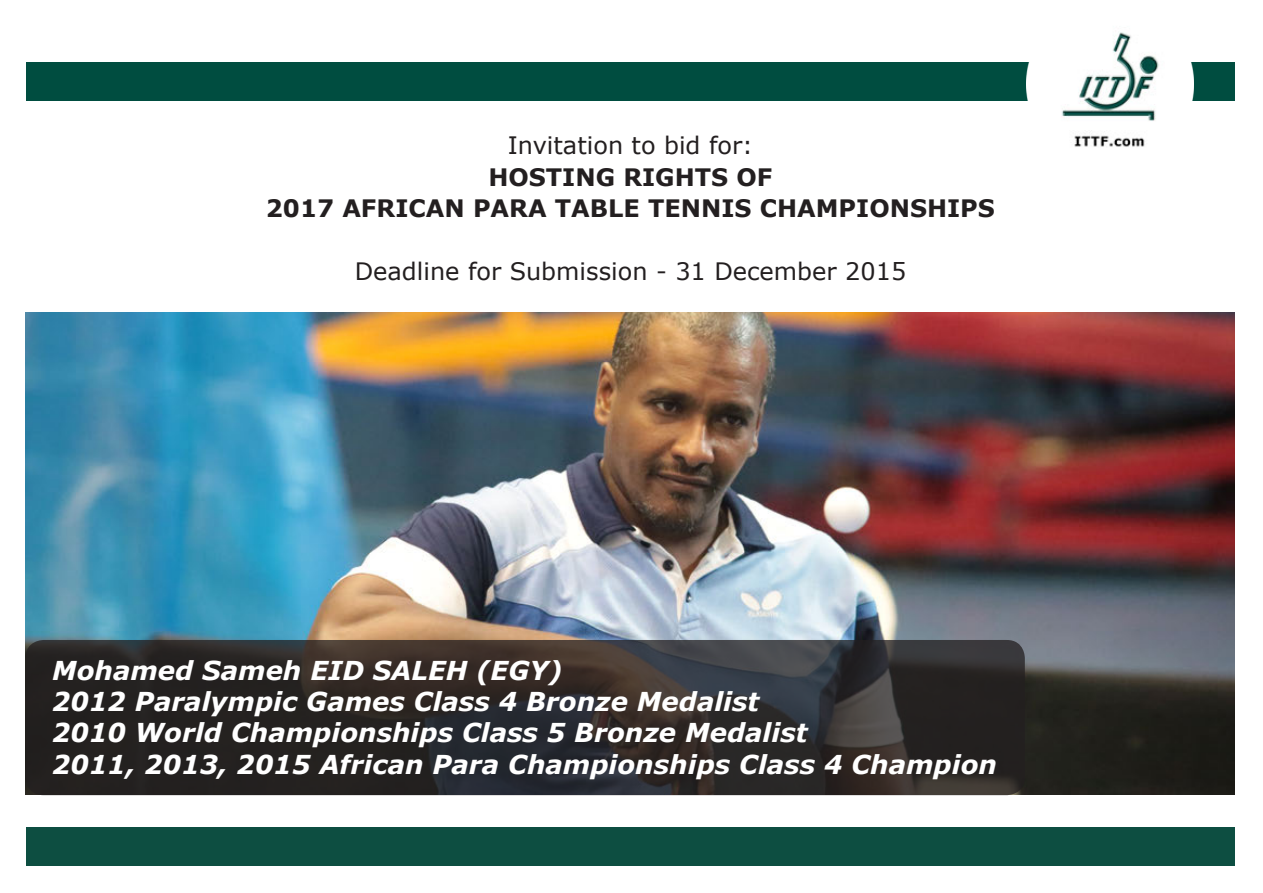
<style>
.page{position:relative;width:1263px;height:893px;background:#fff}
.page>*{position:absolute;margin:0;border:0;box-sizing:border-box;transform-origin:0 0}
.t1{font:italic 700 25.95px "Verdana";color:#fff}
.t2{font:24px "Verdana";color:#231f20}
.t3{font:700 24px "Verdana";color:#231f20}
</style>
<div class="page">
<div style="left:26px;top:62px;width:1208px;height:39px;background:#004d40"></div>
<img style="left:1026px;top:32px;width:168px;height:115px">
<div style="left:26px;top:827px;width:1208px;height:38px;background:#0d4e41"></div>
<img style="left:26px;top:313px;width:1208px;height:482px">
<svg style="left:26px;top:640px;width:999px;height:155px;background:#2d2a2a"></svg>
<p class="t2" style="left:508px;top:129px;width:247px">Invitation to bid for:</p>
<p class="t3" style="left:488px;top:160px;width:286px">HOSTING RIGHTS OF</p>
<p class="t3" style="left:266px;top:192px;width:730px">2017 AFRICAN PARA TABLE TENNIS CHAMPIONSHIPS</p>
<p class="t2" style="left:355px;top:255px;width:553px">Deadline for Submission - 31 December 2015</p>
<p class="t1" style="left:52px;top:652px;width:512px">Mohamed Sameh EID SALEH (EGY)</p>
<p class="t1" style="left:52px;top:683px;width:709px">2012 Paralympic Games Class 4 Bronze Medalist</p>
<p class="t1" style="left:52px;top:715px;width:757px">2010 World Championships Class 5 Bronze Medalist</p>
<p class="t1" style="left:52px;top:746px;width:946px">2011, 2013, 2015 African Para Championships Class 4 Champion</p>
</div>
